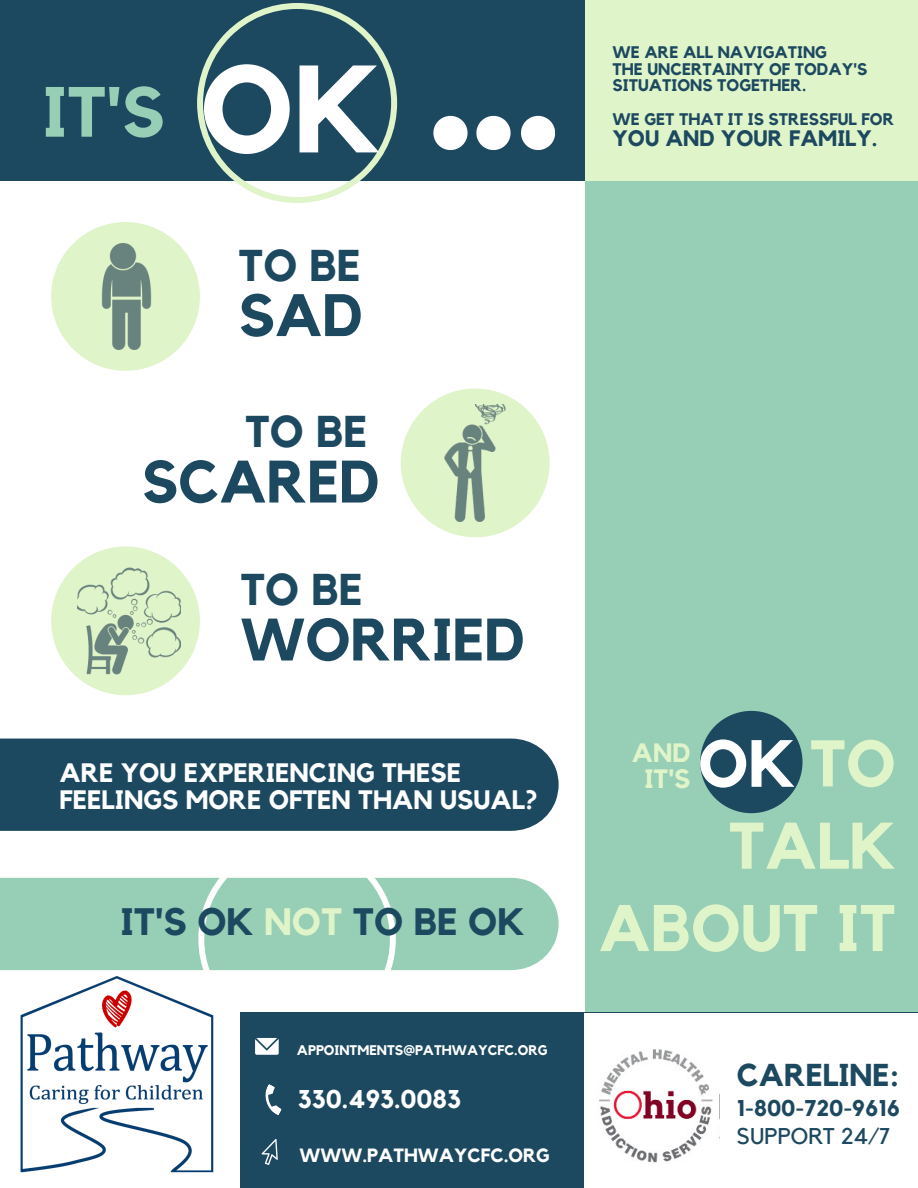
<style>
.page{position:relative;width:918px;height:1188px;background:#fff}
.page>*{position:absolute;margin:0;border:0;box-sizing:border-box;transform-origin:0 0}
.t1{font:700 122.7px "Kollektif";color:#fff}
.t2{font:700 70.2px "Kollektif";color:#97ceb6}
.t3{font:700 65.85px "Kollektif";color:#fff}
.t4{font:700 65.1px/82.3px "Kollektif";color:#e0f4c9;text-align:right}
.t5{font:700 59.1px "Kollektif";color:#1c4960}
.t6{font:700 44.4px "Kollektif";color:#1c4960}
.t7{font:700 38.1px "Kollektif";color:#1c4960}
.t8{font:700 31.5px "Kollektif";color:#1c4960}
.t9{font:700 26.55px/26.1px "Kollektif";color:#fff}
.t10{font:700 26.4px "Kollektif";color:#e0f4c9}
.t11{font:700 25.65px "Kollektif";color:#fff}
.t12{font:700 22.65px "Kollektif";color:#1c4960}
.t13{font:22.65px "Kollektif";color:#1c4960}
.t14{font:700 22.35px "Kollektif";color:#1c4960}
.t15{font:700 19.2px "Kollektif";color:#fff}
.t16{font:700 16.8px/16.8px "Kollektif";color:#1c4960}
.t17{font:700 13.95px "Kollektif";color:#fff}
.s1{color:#e0f4c9}
.s2{font-size:65.1px;color:#e0f4c9}
</style>
<div class="page">
<div style="left:0;top:0;width:918px;height:180px;background:#1c4960"></div>
<svg style="left:197px;top:3px;width:200px;height:200px"></svg>
<svg style="left:433px;top:116px;width:35px;height:34px"></svg>
<svg style="left:476px;top:116px;width:35px;height:34px"></svg>
<svg style="left:521px;top:116px;width:34px;height:34px"></svg>
<svg style="left:51px;top:222px;width:149px;height:149px"></svg>
<img style="left:74px;top:244px;width:105px;height:105px">
<svg style="left:51px;top:546px;width:149px;height:149px"></svg>
<img style="left:77px;top:567px;width:103px;height:108px">
<div style="left:586px;top:180px;width:332px;height:1008px;background:#97ceb6"></div>
<svg style="left:700px;top:711px;width:102px;height:102px"></svg>
<svg style="left:401px;top:389px;width:149px;height:148px"></svg>
<img style="left:413px;top:405px;width:124px;height:116px">
<div style="left:0;top:739px;width:559px;height:92px;background:#1c4960"></div>
<div style="left:0;top:878px;width:559px;height:92px;background:#97ceb6"></div>
<div style="left:240px;top:1013px;width:678px;height:175px;background:#1c4960"></div>
<img style="left:15px;top:970px;width:199px;height:203px">
<svg style="left:265px;top:1084px;width:17px;height:31px"></svg>
<svg style="left:198px;top:877px;width:198px;height:178px"></svg>
<svg style="left:261px;top:1139px;width:17px;height:26px"></svg>
<div style="left:584px;top:1013px;width:334px;height:175px;background:#fff"></div>
<div style="left:586px;top:0;width:332px;height:180px;background:#e0f4c9"></div>
<img style="left:599px;top:1049px;width:114px;height:114px">
<p class="t2" style="left:43px;top:80px;width:124px">IT'S</p>
<p class="t1" style="left:200px;top:53px;width:183px">OK</p>
<p class="t6" style="left:239px;top:245px;width:124px">TO BE</p>
<p class="t5" style="left:239px;top:288px;width:126px">SAD</p>
<p class="t6" style="left:245px;top:411px;width:124px">TO BE</p>
<p class="t5" style="left:142px;top:455px;width:239px">SCARED</p>
<p class="t6" style="left:240px;top:569px;width:124px">TO BE</p>
<p class="t5" style="left:240px;top:613px;width:286px">WORRIED</p>
<p class="t9" style="left:60px;top:761px;width:480px">ARE YOU EXPERIENCING THESE<br>FEELINGS MORE OFTEN THAN USUAL?</p>
<p class="t7" style="left:121px;top:904px;width:406px">IT'S OK <span class="s1">NOT</span> TO BE OK</p>
<p class="t17" style="left:297px;top:1044px;width:252px">APPOINTMENTS@PATHWAYCFC.ORG</p>
<p class="t11" style="left:298px;top:1088px;width:165px">330.493.0083</p>
<p class="t15" style="left:299px;top:1147px;width:252px">WWW.PATHWAYCFC.ORG</p>
<p class="t16" style="left:613px;top:44px;width:216px">WE ARE ALL NAVIGATING</p>
<p class="t16" style="left:613px;top:61px;width:256px">THE UNCERTAINTY OF TODAY'S<br>SITUATIONS TOGETHER.</p>
<p class="t16" style="left:613px;top:111px;width:283px">WE GET THAT IT IS STRESSFUL FOR</p>
<p class="t14" style="left:613px;top:128px;width:266px">YOU AND YOUR FAMILY.</p>
<p class="t3" style="left:698px;top:734px;width:199px">OK <span class="s2">TO</span></p>
<p class="t4" style="left:599px;top:807px;width:299px">TALK<br>ABOUT IT</p>
<p class="t10" style="left:632px;top:741px;width:60px">AND</p>
<p class="t10" style="left:644px;top:767px;width:48px">IT'S</p>
<p class="t8" style="left:737px;top:1060px;width:164px">CARELINE:</p>
<p class="t12" style="left:737px;top:1098px;width:165px">1-800-720-9616</p>
<p class="t13" style="left:737px;top:1126px;width:155px">SUPPORT 24/7</p>
</div>
